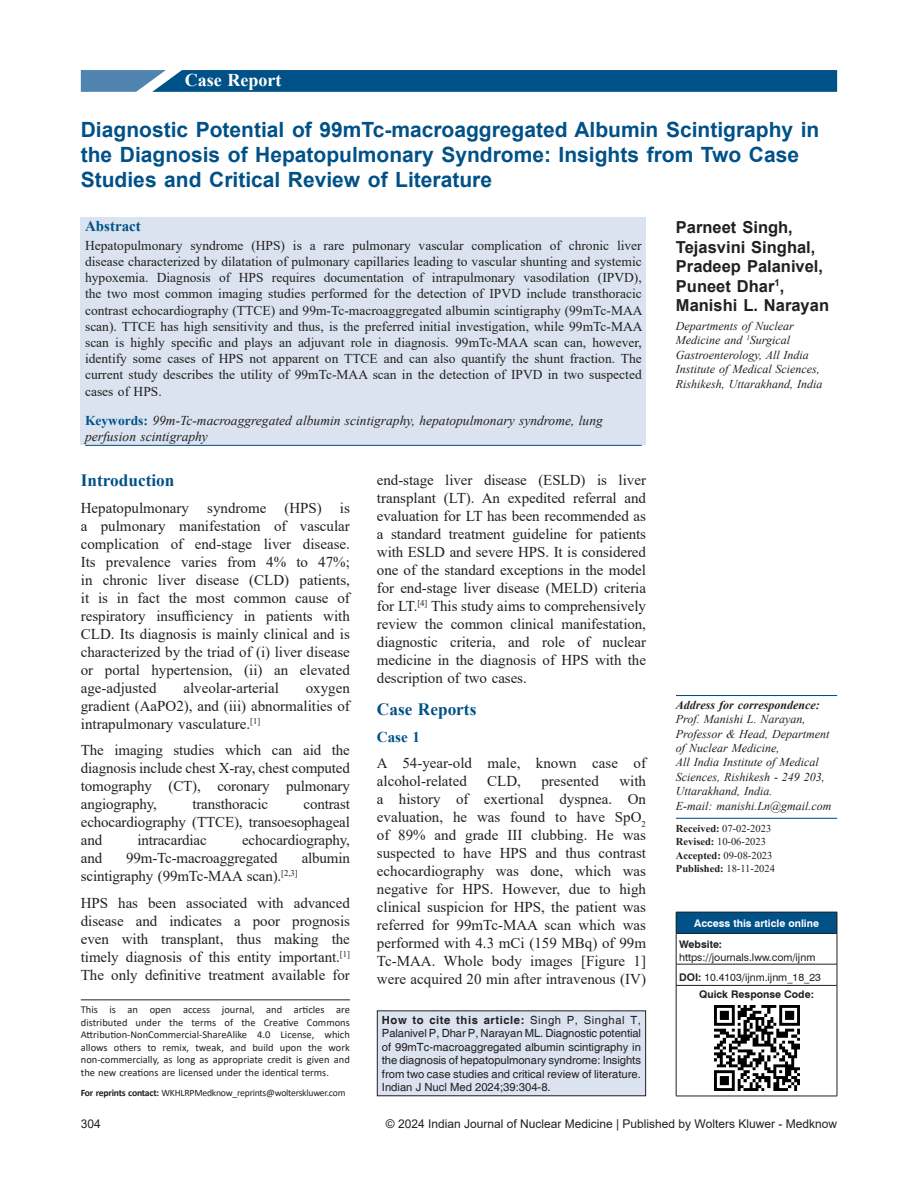
<style>
.page{position:relative;width:918px;height:1188px;background:#fff}
.page>*{position:absolute;margin:0;border:0;box-sizing:border-box;transform-origin:0 0}
.AT{font:700 21px/25.2px "Arial";color:#005187}
.AH{font:700 18px "Times New Roman";color:#fff}
.t1{font:700 17.25px "Times New Roman";color:#005187}
.AU{font:700 16.5px/19.5px "Arial";color:#231f20}
.TX{font:15px/18px "Times New Roman";letter-spacing:-.005em;color:#231f20;text-align:justify}
.TX_No_After_Space{font:15px/18px "Times New Roman";color:#231f20}
.ABSH{font:700 15px "Times New Roman";color:#005187}
.ABS{font:13.5px/16.2px "Times New Roman";color:#231f20;text-align:justify}
.KWD{font:italic 13.5px/16.2px "Times New Roman";color:#231f20}
.ADD{font:italic 12px/14.4px "Times New Roman";color:#231f20}
.AFF{font:italic 12px/14.4px "Times New Roman";color:#231f20}
.t2{font:12px "Arial";color:#231f20}
.HTC{font:11.25px/13.5px "Helvetica";color:#231f20;text-align:justify}
.TX-2{font:10.5px/12.6px "Calibri";color:#231f20;text-align:justify}
.HIS{font:10.5px "Times New Roman";color:#231f20}
.Website{font:10.5px/12.6px "Swiss 721 BT";color:#231f20}
.DOI{font:10.5px "Swiss 721 BT";color:#231f20}
.ATAO{font:700 10.5px "Swiss 721 BT";color:#fff}
.HIS-2{font:700 10.5px "Times New Roman";color:#231f20}
.QRC{font:700 10.5px "Swiss 721 BT";color:#231f20}
.TX-3{font:9.75px "Calibri";letter-spacing:-.025em;color:#231f20}
.s1{font-weight:700;font-style:normal;color:#005187}
.s2{font-weight:700}
.s3{font-weight:400}
</style>
<div class="page">
<div style="left:676px;top:912px;width:161px;height:21px;background:#005187"></div>
<hr style="left:676px;top:933px;width:161px;height:1px;background:#231f20">
<hr style="left:676px;top:964px;width:161px;height:1px;background:#231f20">
<hr style="left:676px;top:985px;width:161px;height:1px;background:#231f20">
<hr style="left:676px;top:912px;width:161px;height:1px;background:#231f20">
<svg style="left:676px;top:912px;width:1px;height:21px"></svg>
<svg style="left:837px;top:912px;width:1px;height:21px"></svg>
<hr style="left:676px;top:934px;width:1px;height:30px;background:#231f20">
<hr style="left:837px;top:934px;width:1px;height:30px;background:#231f20">
<svg style="left:676px;top:964px;width:1px;height:21px"></svg>
<svg style="left:837px;top:964px;width:1px;height:21px"></svg>
<hr style="left:676px;top:986px;width:1px;height:110px;background:#231f20">
<hr style="left:837px;top:986px;width:1px;height:110px;background:#231f20">
<hr style="left:676px;top:1096px;width:161px;height:1px;background:#231f20">
<img style="left:714px;top:1005px;width:85px;height:85px">
<div style="left:81px;top:217px;width:565px;height:228px;background:#dae3ef"></div>
<hr style="left:85px;top:445px;width:557px;height:1px;background:#005187">
<svg style="left:81px;top:70px;width:756px;height:22px;background:#0f5a8e"></svg>
<div style="left:377px;top:1011px;width:269px;height:85px;background:#dae3ef"></div>
<div style="left:377px;top:1010px;width:269px;height:86px;border:1px solid #231f20"></div>
<hr style="left:81px;top:999px;width:269px;height:1px;background:#231f20">
<hr style="left:676px;top:695px;width:161px;height:1px;background:#005187">
<hr style="left:676px;top:818px;width:161px;height:1px;background:#005187">
<p class="AH" style="left:185px;top:67px;width:98px">Case Report</p>
<p class="AT" style="left:81px;top:117px;width:740px">Diagnostic Potential of 99mTc‑macroaggregated Albumin Scintigraphy in the Diagnosis of Hepatopulmonary Syndrome: Insights from Two Case<br>Studies and Critical Review of Literature</p>
<p class="ABSH" style="left:85px;top:216px;width:57px">Abstract</p>
<p class="ABS" style="left:85px;top:237px;width:559px">Hepatopulmonary syndrome (HPS) is a rare pulmonary vascular complication of chronic liver disease characterized by dilatation of pulmonary capillaries leading to vascular shunting and systemic hypoxemia. Diagnosis of HPS requires documentation of intrapulmonary vasodilation (IPVD), the two most common imaging studies performed for the detection of IPVD include transthoracic contrast echocardiography (TTCE) and 99m‑Tc‑macroaggregated albumin scintigraphy (99mTc‑MAA scan). TTCE has high sensitivity and thus, is the preferred initial investigation, while 99mTc‑MAA scan is highly specific and plays an adjuvant role in diagnosis. 99mTc‑MAA scan can, however, identify some cases of HPS not apparent on TTCE and can also quantify the shunt fraction. The current study describes the utility of 99mTc‑MAA scan in the detection of IPVD in two suspected cases of HPS.</p>
<p class="KWD" style="left:85px;top:412px;width:519px"><span class="s1">Keywords:</span> 99m‑Tc‑macroaggregated albumin scintigraphy, hepatopulmonary syndrome, lung perfusion scintigraphy</p>
<h1 class="t1" style="left:81px;top:468px;width:95px">Introduction</h1>
<p class="TX" style="left:81px;top:498px;width:271px">Hepatopulmonary syndrome (HPS) is a pulmonary manifestation of vascular complication of end‑stage liver disease.<br>Its prevalence varies from 4% to 47%; in chronic liver disease (CLD) patients, it is in fact the most common cause of respiratory insufficiency in patients with CLD. Its diagnosis is mainly clinical and is characterized by the triad of (i) liver disease or portal hypertension, (ii) an elevated age‑adjusted</p>
<p class="TX" style="left:183px;top:678px;width:97px">alveolar‑arterial</p>
<p class="TX" style="left:81px;top:678px;width:271px;text-indent:225px">oxygen gradient (AaPO2), and (iii) abnormalities of intrapulmonary vasculature.<sup>[1]</sup></p>
<p class="TX" style="left:81px;top:741px;width:271px">The imaging studies which can aid the diagnosis include chest X‑ray, chest computed tomography (CT), coronary pulmonary angiography,</p>
<p class="TX" style="left:192px;top:795px;width:77px">transthoracic</p>
<p class="TX" style="left:81px;top:795px;width:271px;text-indent:223px">contrast echocardiography (TTCE), transoesophageal and</p>
<p class="TX" style="left:138px;top:831px;width:71px">intracardiac</p>
<p class="TX" style="left:242px;top:831px;width:109px">echocardiography,</p>
<p class="TX" style="left:81px;top:849px;width:23px">and</p>
<p class="TX" style="left:126px;top:849px;width:153px">99m‑Tc‑macroaggregated</p>
<p class="TX" style="left:302px;top:849px;width:50px">albumin</p>
<p class="TX" style="left:81px;top:867px;width:218px">scintigraphy (99mTc‑MAA scan).<sup>[2,3]</sup></p>
<p class="TX" style="left:81px;top:893px;width:271px">HPS has been associated with advanced disease and indicates a poor prognosis even with transplant, thus making the timely diagnosis of this entity important.<sup>[1] </sup>The only definitive treatment available for</p>
<p class="TX-2" style="left:81px;top:1003px;width:271px">This is an open access journal, and articles are distributed under the terms of the Creative Commons Attribution‑NonCommercial‑ShareAlike 4.0 License, which allows others to remix, tweak, and build upon the work non‑commercially, as long as appropriate credit is given and the new creations are licensed under the identical terms.</p>
<p class="TX-3" style="left:81px;top:1086px;width:266px"><span class="s2">For reprints contact:</span> WKHLRPMedknow_reprints@wolterskluwer.com</p>
<p class="TX" style="left:377px;top:471px;width:271px">end‑stage liver disease (ESLD) is liver transplant (LT). An expedited referral and evaluation for LT has been recommended as a standard treatment guideline for patients with ESLD and severe HPS. It is considered one of the standard exceptions in the model for end‑stage liver disease (MELD) criteria for LT.<sup>[4]</sup> This study aims to comprehensively review the common clinical manifestation, diagnostic criteria, and role of nuclear medicine in the diagnosis of HPS with the description of two cases.</p>
<h1 class="t1" style="left:377px;top:697px;width:101px">Case Reports</h1>
<h2 class="ABSH" style="left:377px;top:726px;width:45px">Case 1</h2>
<p class="TX_No_After_Space" style="left:377px;top:754px;width:271px">A 54‑year‑old male, known case of alcohol‑related</p>
<p class="TX_No_After_Space" style="left:377px;top:772px;width:271px;text-align:justify;text-indent:242px">with a history of exertional dyspnea. On evaluation, he was found to have SpO<sub>2 </sub>of 89% and grade III clubbing. He was suspected to have HPS and thus contrast echocardiography was done, which was negative for HPS. However, due to high clinical suspicion for HPS, the patient was referred for 99mTc‑MAA scan which was performed with 4.3 mCi (159 MBq) of 99m Tc‑MAA. Whole body images [Figure 1] were acquired 20 min after intravenous (IV)</p>
<p class="TX_No_After_Space" style="left:487px;top:772px;width:35px">CLD,</p>
<p class="TX_No_After_Space" style="left:541px;top:772px;width:59px">presented</p>
<p class="HTC" style="left:382px;top:1013px;width:261px"><span class="s2">How to cite this article:</span> Singh P, Singhal T, Palanivel P, Dhar P, Narayan ML. Diagnostic potential of 99mTc‑macroaggregated albumin scintigraphy in the diagnosis of hepatopulmonary syndrome: Insights from two case studies and critical review of literature.<br>Indian J Nucl Med 2024;39:304-8.</p>
<p class="AU" style="left:676px;top:218px;width:155px">Parneet Singh,<br>Tejasvini Singhal,<br>Pradeep Palanivel,<br>Puneet Dhar<sup>1</sup>,<br>Manishi L. Narayan</p>
<p class="AFF" style="left:676px;top:318px;width:148px">Departments of Nuclear<br>Medicine and <sup>1</sup>Surgical<br>Gastroenterology, All India<br>Institute of Medical Sciences,<br>Rishikesh, Uttarakhand, India</p>
<p class="ADD" style="left:676px;top:697px;width:157px"><span class="s2">Address for correspondence:<br></span>Prof. Manishi L. Narayan,<br>Professor &amp; Head, Department of Nuclear Medicine,<br>All India Institute of Medical<br>Sciences, Rishikesh - 249 203,<br>Uttarakhand, India.<br>E‑mail: manishi.Ln@gmail.com</p>
<p class="HIS" style="left:676px;top:821px;width:97px"><span class="s2">Received:</span> 07‑02‑2023</p>
<p class="HIS" style="left:676px;top:834px;width:92px"><span class="s2">Revised:</span> 10‑06‑2023</p>
<p class="HIS" style="left:676px;top:848px;width:98px"><span class="s2">Accepted:</span> 09‑08‑2023</p>
<p class="HIS-2" style="left:676px;top:861px;width:101px">Published: <span class="s3">18-11-2024</span></p>
<p class="ATAO" style="left:694px;top:916px;width:126px">Access this article online</p>
<p class="Website" style="left:679px;top:938px;width:138px"><span class="s2">Website: </span>https://journals.lww.com/ijnm</p>
<p class="DOI" style="left:679px;top:970px;width:143px"><span class="s2">DOI:</span> 10.4103/ijnm.ijnm_18_23</p>
<p class="QRC" style="left:699px;top:987px;width:116px">Quick Response Code:</p>
<p class="t2" style="left:81px;top:1116px;width:22px">304</p>
<p class="t2" style="left:386px;top:1116px;width:453px">© 2024 Indian Journal of Nuclear Medicine | Published by Wolters Kluwer - Medknow</p>
</div>
